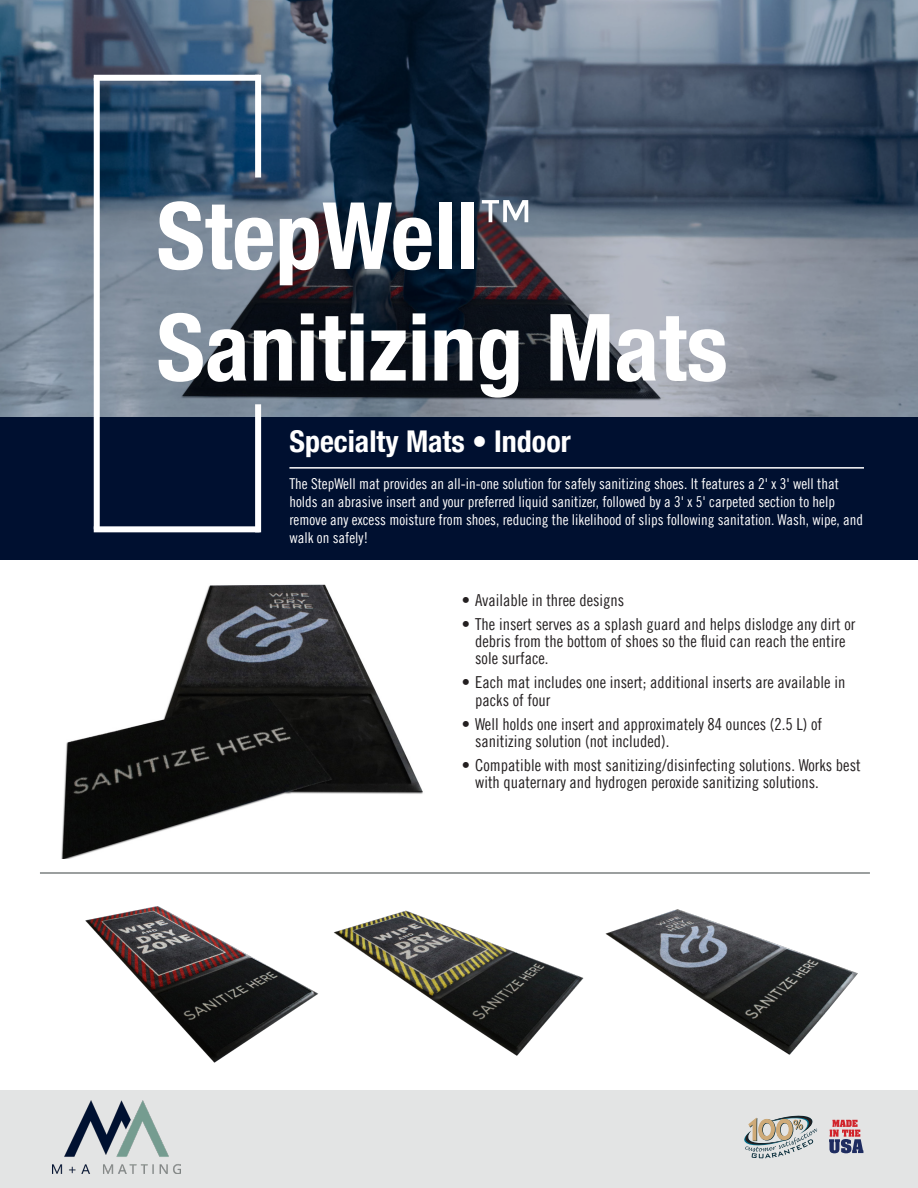
<style>
.page{position:relative;width:918px;height:1188px;background:#fff}
.page>*{position:absolute;margin:0;border:0;box-sizing:border-box;transform-origin:0 0}
.t1{font:700 condensed 93px "Helvetica Neue LT Pro";color:#fff}
.t2{font:700 condensed 30px "Helvetica Neue LT Pro";color:#fff}
.Bullet_Point_Body{font:16.5px/17.2px "Trade Gothic LT Pro Cn 18";color:#231f20}
.t3{font:15px/18px "Trade Gothic LT Pro Cn 18";color:#fff}
</style>
<div class="page">
<img style="left:61px;top:584px;width:362px;height:274px">
<div style="left:0;top:418px;width:918px;height:142px;background:#001030"></div>
<svg style="left:0;top:0;width:918px;height:418px;background:#4d5c6e"></svg>
<div style="left:255px;top:404px;width:6px;height:128px;background:#fff"></div>
<div style="left:94px;top:526px;width:166px;height:6px;background:#fff"></div>
<div style="left:94px;top:78px;width:6px;height:451px;background:#fff"></div>
<div style="left:255px;top:75px;width:6px;height:103px;background:#fff"></div>
<div style="left:94px;top:75px;width:165px;height:6px;background:#fff"></div>
<hr style="left:289px;top:467px;width:575px;height:2px;background:#fff">
<hr style="left:40px;top:872px;width:830px;height:2px;background:#7b8080">
<div style="left:0;top:1091px;width:918px;height:97px;background:#e3e4e4"></div>
<img style="left:53px;top:1100px;width:127px;height:74px">
<svg style="left:744px;top:1115px;width:73px;height:43px"></svg>
<svg style="left:829px;top:1120px;width:34px;height:33px"></svg>
<img style="left:85px;top:906px;width:234px;height:157px">
<img style="left:333px;top:910px;width:251px;height:146px">
<img style="left:605px;top:909px;width:253px;height:146px">
<p class="t1" style="left:157px;top:180px;width:378px">StepWell<sup>™</sup></p>
<p class="t1" style="left:157px;top:292px;width:573px">Sanitizing Mats</p>
<p class="t2" style="left:289px;top:424px;width:283px">Specialty Mats • Indoor</p>
<p class="t3" style="left:289px;top:474px;width:575px">The StepWell mat provides an all-in-one solution for safely sanitizing shoes. It features a 2' x 3' well that holds an abrasive insert and your preferred liquid sanitizer, followed by a 3' x 5' carpeted section to help remove any excess moisture from shoes, reducing the likelihood of slips following sanitation. Wash, wipe, and walk on safely!</p>
<p class="Bullet_Point_Body" style="left:462px;top:591px;width:164px">• Available in three designs</p>
<p class="Bullet_Point_Body" style="left:475px;top:615px;width:382px;text-indent:-14px">• The insert serves as a splash guard and helps dislodge any dirt or debris from the bottom of shoes so the fluid can reach the entire sole surface.</p>
<p class="Bullet_Point_Body" style="left:475px;top:674px;width:372px;text-indent:-14px">• Each mat includes one insert; additional inserts are available in packs of four</p>
<p class="Bullet_Point_Body" style="left:475px;top:715px;width:348px;text-indent:-14px">• Well holds one insert and approximately 84 ounces (2.5 L) of sanitizing solution (not included).</p>
<p class="Bullet_Point_Body" style="left:475px;top:756px;width:387px;text-indent:-14px">• Compatible with most sanitizing/disinfecting solutions. Works best with quaternary and hydrogen peroxide sanitizing solutions.</p>
</div>
